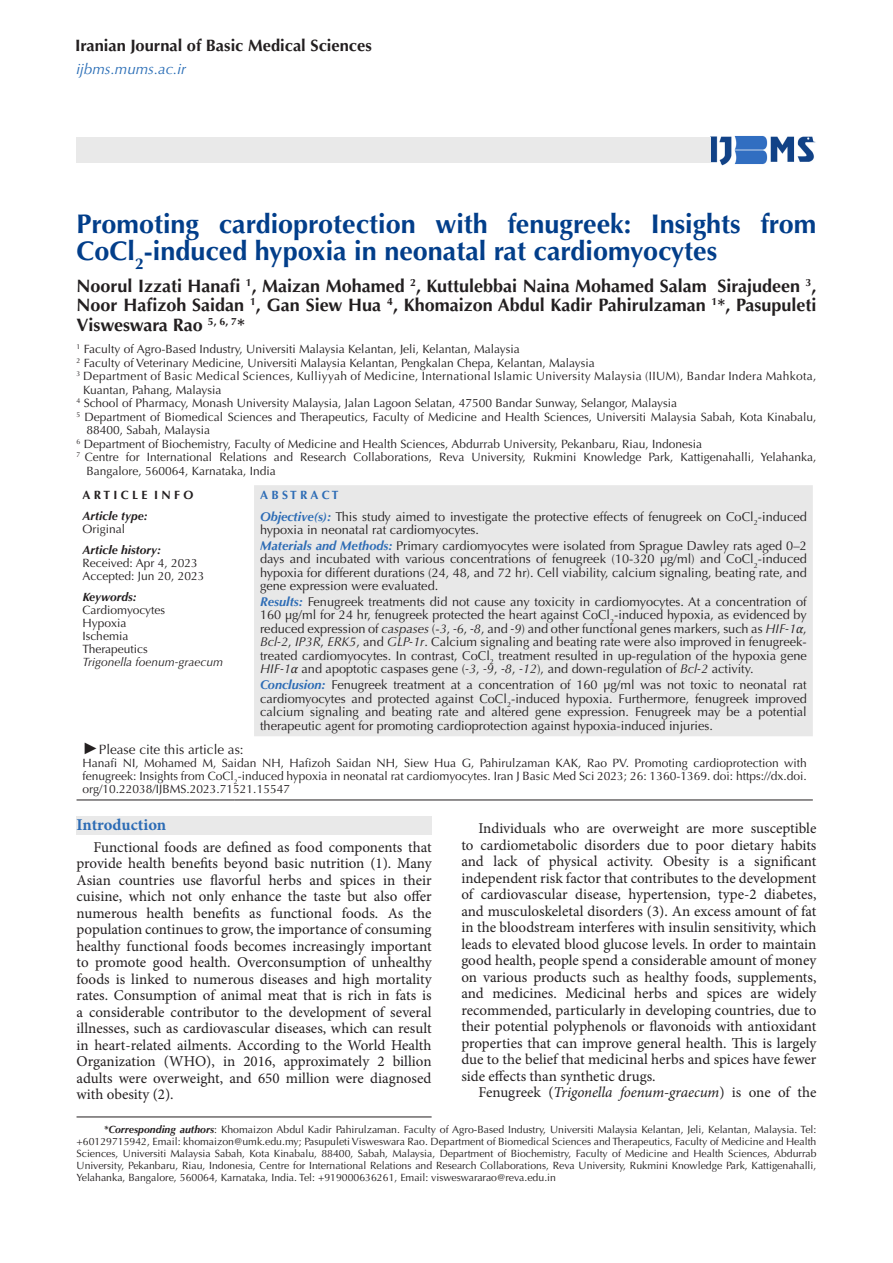
<style>
.page{position:relative;width:893px;height:1263px;background:#fff}
.page>*{position:absolute;margin:0;border:0;box-sizing:border-box;transform-origin:0 0}
.t1{font:700 27px/27px "Optima LT Std";color:#023e8a}
.t2{font:700 18px/19.5px "Optima LT Std";color:#231f20;text-align:justify}
.t3{font:700 16.5px "Optima LT Std";color:#231f20}
.t4{font:700 16.5px "Minion Pro";letter-spacing:-.005em;color:#2d6cb5}
.t5{font:15px/16.5px "Minion Pro";color:#231f20;text-align:justify}
.t6{font:italic 15px "Minion Pro";letter-spacing:-.005em;color:#231f20}
.t7{font:italic 15px "Optima LT Std";color:#296db6}
.t8{font:13.5px "Optima LT Std";color:#231f20}
.t9{font:12.75px/13.5px "Optima LT Std";color:#231f20;text-align:justify}
.Body_Text{font:12px/13px "Optima LT Std";color:#231f20;text-align:justify}
.Body_Text-2{font:12px "Optima LT Std";letter-spacing:.025em;color:#231f20}
.t10{font:italic 700 12px "Optima LT Std";color:#231f20}
.Body_Text-3{font:italic 12px "Optima LT Std";color:#231f20}
.t11{font:700 12px "Optima LT Std";color:#231f20}
.t12{font:700 12px "Optima LT Std";color:#2d6cb5}
.t13{font:10.5px/12px "Optima LT Std";color:#231f20;text-align:justify}
.s1{font-weight:700;font-style:italic;color:#2d6cb5}
.s2{font-style:italic}
.s3{font-family:"Cambria";font-style:italic}
.s4{font-family:"Times New Roman";font-style:italic;font-size:16.5px}
.s5{font-style:normal}
.s6{font-weight:700;font-style:italic}
</style>
<div class="page">
<hr style="left:77px;top:1117px;width:355px;height:1px;background:#231f20">
<div style="left:254px;top:485px;width:559px;height:251px;background:#e8e8e8"></div>
<hr style="left:77px;top:799px;width:158px;height:1px;background:#231f20">
<svg style="left:235px;top:799px;width:19px;height:1px"></svg>
<hr style="left:254px;top:799px;width:559px;height:1px;background:#231f20">
<div style="left:77px;top:816px;width:355px;height:19px;background:#e9e9e9"></div>
<img style="left:710px;top:136px;width:106px;height:30px">
<div style="left:77px;top:137px;width:634px;height:26px;background:#e9e9e9"></div>
<p class="t3" style="left:75px;top:36px;width:298px">Iranian Journal of Basic Medical Sciences</p>
<p class="t7" style="left:77px;top:61px;width:111px">ijbms.mums.ac.ir</p>
<p class="t1" style="left:77px;top:211px;width:741px">Promoting cardioprotection with fenugreek: Insights from<br>CoCl<sub>2</sub>-induced hypoxia in neonatal rat cardiomyocytes</p>
<p class="t2" style="left:77px;top:276px;width:741px">Noorul Izzati Hanafi <sup>1</sup>, Maizan Mohamed <sup>2</sup>, Kuttulebbai Naina Mohamed Salam Sirajudeen <sup>3</sup>, Noor Hafizoh Saidan <sup>1</sup>, Gan Siew Hua <sup>4</sup>, Khomaizon Abdul Kadir Pahirulzaman <sup>1</sup>*, Pasupuleti Visweswara Rao <sup>5,</sup> <sup>6,</sup> <sup>7</sup>*</p>
<p class="Body_Text" style="left:77px;top:343px;width:445px"><sup>1</sup> Faculty of Agro-Based Industry, Universiti Malaysia Kelantan, Jeli, Kelantan, Malaysia</p>
<p class="Body_Text" style="left:77px;top:356px;width:520px"><sup>2</sup> Faculty of Veterinary Medicine, Universiti Malaysia Kelantan, Pengkalan Chepa, Kelantan, Malaysia</p>
<p class="Body_Text-2" style="left:77px;top:369px;width:741px"><sup>3</sup> Department of Basic Medical Sciences, Kulliyyah of Medicine, International Islamic University Malaysia (IIUM), Bandar Indera Mahkota,</p>
<p class="Body_Text" style="left:83px;top:383px;width:140px">Kuantan, Pahang, Malaysia</p>
<p class="Body_Text" style="left:77px;top:397px;width:602px"><sup>4</sup> School of Pharmacy, Monash University Malaysia, Jalan Lagoon Selatan, 47500 Bandar Sunway, Selangor, Malaysia</p>
<p class="Body_Text" style="left:77px;top:410px;width:741px"><sup>5</sup> Department of Biomedical Sciences and Therapeutics, Faculty of Medicine and Health Sciences, Universiti Malaysia Sabah, Kota Kinabalu,</p>
<p class="Body_Text" style="left:87px;top:424px;width:125px">88400, Sabah, Malaysia</p>
<p class="Body_Text" style="left:77px;top:437px;width:627px"><sup>6</sup> Department of Biochemistry, Faculty of Medicine and Health Sciences, Abdurrab University, Pekanbaru, Riau, Indonesia</p>
<p class="Body_Text" style="left:77px;top:451px;width:741px"><sup>7</sup> Centre for International Relations and Research Collaborations, Reva University, Rukmini Knowledge Park, Kattigenahalli, Yelahanka,</p>
<p class="Body_Text" style="left:87px;top:464px;width:191px">Bangalore, 560064, Karnataka, India</p>
<p class="t11" style="left:83px;top:488px;width:112px">A R T I C L E I N F O</p>
<p class="t12" style="left:260px;top:488px;width:80px">A B S T R A C T</p>
<p class="t10" style="left:83px;top:509px;width:67px">Article type:</p>
<p class="Body_Text" style="left:83px;top:523px;width:44px">Original</p>
<p class="t9" style="left:260px;top:510px;width:548px"><span class="s1">Objective(s):</span> This study aimed to investigate the protective effects of fenugreek on CoCl<sub>2</sub>-induced hypoxia in neonatal rat cardiomyocytes.</p>
<p class="t9" style="left:260px;top:539px;width:548px"><span class="s1">Materials and Methods:</span> Primary cardiomyocytes were isolated from Sprague Dawley rats aged 0–2 days and incubated with various concentrations of fenugreek (10-320 µg/ml) and CoCl<sub>2</sub>-induced hypoxia for different durations (24, 48, and 72 hr). Cell viability, calcium signaling, beating rate, and gene expression were evaluated.</p>
<p class="t9" style="left:260px;top:595px;width:548px"><span class="s1">Results:</span> Fenugreek treatments did not cause any toxicity in cardiomyocytes. At a concentration of 160 µg/ml for 24 hr, fenugreek protected the heart against CoCl<sub>2</sub>-induced hypoxia, as evidenced by reduced expression of <span class="s2">caspases</span> (-<span class="s2">3</span>, <span class="s2">-6</span>, <span class="s2">-8</span>, and <span class="s2">-9</span>) and other functional genes markers, such as <span class="s2">HIF-1</span><span class="s3">α</span>, <span class="s2">Bcl-2</span>, <span class="s2">IP3R</span>, <span class="s2">ERK5</span>, and <span class="s2">GLP-1r</span>. Calcium signaling and beating rate were also improved in fenugreek&shy;treated cardiomyocytes. In contrast, CoCl<sub>2</sub> treatment resulted in up-regulation of the hypoxia gene <span class="s2">HIF-1</span><span class="s3">α</span> and apoptotic caspases gene (<span class="s2">-3</span>, <span class="s2">-9</span>, <span class="s2">-8</span>, <span class="s2">-12</span>), and down-regulation of <span class="s2">Bcl-2</span> activity.</p>
<p class="t9" style="left:260px;top:678px;width:548px"><span class="s1">Conclusion:</span> Fenugreek treatment at a concentration of 160 µg/ml was not toxic to neonatal rat cardiomyocytes and protected against CoCl<sub>2</sub>-induced hypoxia. Furthermore, fenugreek improved calcium signaling and beating rate and altered gene expression. Fenugreek may be a potential therapeutic agent for promoting cardioprotection against hypoxia-induced injuries.</p>
<p class="t10" style="left:83px;top:543px;width:80px">Article history:</p>
<p class="Body_Text" style="left:83px;top:557px;width:117px">Received: Apr 4, 2023</p>
<p class="Body_Text" style="left:83px;top:570px;width:123px">Accepted: Jun 20, 2023</p>
<p class="t10" style="left:83px;top:590px;width:56px">Keywords:</p>
<p class="Body_Text" style="left:83px;top:603px;width:84px">Cardiomyocytes</p>
<p class="Body_Text" style="left:83px;top:617px;width:46px">Hypoxia</p>
<p class="Body_Text" style="left:83px;top:630px;width:47px">Ischemia</p>
<p class="Body_Text" style="left:83px;top:643px;width:67px">Therapeutics</p>
<p class="Body_Text-3" style="left:83px;top:655px;width:142px">Trigonella foenum-graecum</p>
<p class="t8" style="left:83px;top:741px;width:163px"><span class="s4">►</span>Please cite this article as:</p>
<p class="Body_Text" style="left:83px;top:756px;width:726px">Hanafi NI, Mohamed M, Saidan NH, Hafizoh Saidan NH, Siew Hua G, Pahirulzaman KAK, Rao PV. Promoting cardioprotection with fenugreek: Insights from CoCl<sub>2</sub>-induced hypoxia in neonatal rat cardiomyocytes. Iran J Basic Med Sci 2023; 26: 1360-1369. doi: https://dx.doi. org/10.22038/IJBMS.2023.71521.15547</p>
<p class="t4" style="left:77px;top:813px;width:91px">Introduction</p>
<p class="t5" style="left:77px;top:839px;width:357px;text-indent:17px">Functional foods are defined as food components that provide health benefits beyond basic nutrition (1). Many Asian countries use flavorful herbs and spices in their cuisine, which not only enhance the taste but also offer numerous health benefits as functional foods. As the population continues to grow, the importance of consuming healthy functional foods becomes increasingly important to promote good health. Overconsumption of unhealthy foods is linked to numerous diseases and high mortality rates. Consumption of animal meat that is rich in fats is a considerable contributor to the development of several illnesses, such as cardiovascular diseases, which can result in heart-related ailments. According to the World Health Organization (WHO), in 2016, approximately 2 billion adults were overweight, and 650 million were diagnosed with obesity (2).</p>
<p class="t5" style="left:461px;top:820px;width:357px;text-indent:17px">Individuals who are overweight are more susceptible to cardiometabolic disorders due to poor dietary habits and lack of physical activity. Obesity is a significant independent risk factor that contributes to the development of cardiovascular disease, hypertension, type-2 diabetes, and musculoskeletal disorders (3). An excess amount of fat in the bloodstream interferes with insulin sensitivity, which leads to elevated blood glucose levels. In order to maintain good health, people spend a considerable amount of money on various products such as healthy foods, supplements, and medicines. Medicinal herbs and spices are widely recommended, particularly in developing countries, due to their potential polyphenols or flavonoids with antioxidant properties that can improve general health. This is largely due to the belief that medicinal herbs and spices have fewer side effects than synthetic drugs.</p>
<p class="t6" style="left:478px;top:1082px;width:340px"><span class="s5">Fenugreek (</span>Trigonella foenum-graecum<span class="s5">) is one of the</span></p>
<p class="t13" style="left:77px;top:1124px;width:741px;text-indent:27px"><span class="s6">*Corresponding authors</span>: Khomaizon Abdul Kadir Pahirulzaman. Faculty of Agro-Based Industry, Universiti Malaysia Kelantan, Jeli, Kelantan, Malaysia. Tel: +60129715942, Email: khomaizon@umk.edu.my; Pasupuleti Visweswara Rao. Department of Biomedical Sciences and Therapeutics, Faculty of Medicine and Health Sciences, Universiti Malaysia Sabah, Kota Kinabalu, 88400, Sabah, Malaysia, Department of Biochemistry, Faculty of Medicine and Health Sciences, Abdurrab University, Pekanbaru, Riau, Indonesia, Centre for International Relations and Research Collaborations, Reva University, Rukmini Knowledge Park, Kattigenahalli, Yelahanka, Bangalore, 560064, Karnataka, India. Tel: +919000636261, Email: visweswararao@reva.edu.in</p>
</div>
